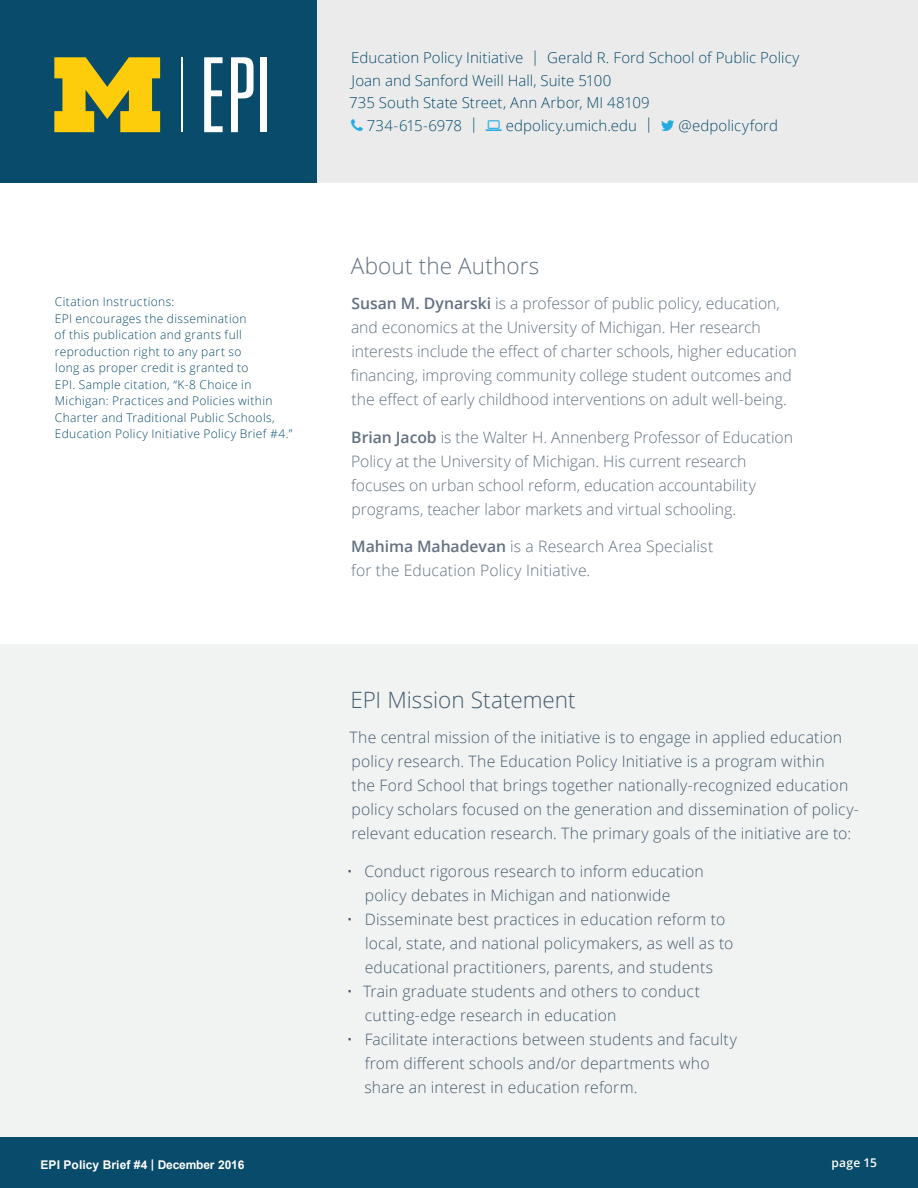
<style>
.page{position:relative;width:918px;height:1188px;background:#fff}
.page>*{position:absolute;margin:0;border:0;box-sizing:border-box;transform-origin:0 0}
.t1{font:300 22.5px "Open Sans";color:#465b6c}
.t2{font:300 22.5px "Open Sans";letter-spacing:.005em;color:#637181}
.t3{font:300 15.75px/24px "Open Sans";letter-spacing:.01em;color:#465b6c}
.t4{font:300 15.75px/24px "Open Sans";color:#637181}
.t5{font:300 15px "Open Sans";letter-spacing:.005em;color:#084b6a}
.t6{font:300 12px/16.5px "Open Sans";letter-spacing:.03em;color:#084b6a}
.t7{font:700 12px "Arial";letter-spacing:.005em;color:#fff}
.t8{font:600 12px "Open Sans";letter-spacing:.02em;color:#fff}
.s1{font-weight:600}
</style>
<div class="page">
<div style="left:0;top:645px;width:918px;height:543px;background:#f1f3f3"></div>
<div style="left:0;top:1137px;width:918px;height:51px;background:#084b6a"></div>
<div style="left:0;top:0;width:918px;height:182px;background:#084b6a"></div>
<hr style="left:181px;top:57px;width:2px;height:75px;background:#fff">
<svg style="left:54px;top:57px;width:106px;height:75px"></svg>
<svg style="left:204px;top:57px;width:19px;height:75px"></svg>
<svg style="left:231px;top:57px;width:23px;height:75px"></svg>
<div style="left:260px;top:57px;width:7px;height:75px;background:#fff"></div>
<div style="left:317px;top:0;width:601px;height:182px;background:#ebebec"></div>
<p class="t5" style="left:351px;top:47px;width:450px">Education Policy Initiative | Gerald R. Ford School of Public Policy</p>
<p class="t5" style="left:352px;top:70px;width:261px">Joan and Sanford Weill Hall, Suite 5100</p>
<p class="t5" style="left:349px;top:92px;width:302px">735 South State Street, Ann Arbor, MI 48109</p>
<p class="t5" style="left:367px;top:115px;width:113px">734-615-6978 |</p>
<p class="t5" style="left:506px;top:115px;width:149px">edpolicy.umich.edu |</p>
<p class="t5" style="left:679px;top:115px;width:101px">@edpolicyford</p>
<p class="t6" style="left:55px;top:293px;width:239px">Citation Instructions:<br>EPI encourages the dissemination<br>of this publication and grants full reproduction right to any part so<br>long as proper credit is granted to<br>EPI. Sample citation, “K-8 Choice in Michigan: Practices and Policies within Charter and Traditional Public Schools, Education Policy Initiative Policy Brief #4.”</p>
<h1 class="t2" style="left:351px;top:250px;width:190px">About the Authors</h1>
<p class="t4" style="left:351px;top:291px;width:447px"><span class="s1">Susan M. Dynarski</span> is a professor of public policy, education, and economics at the University of Michigan. Her research interests include the effect of charter schools, higher education financing, improving community college student outcomes and the effect of early childhood interventions on adult well-being.</p>
<p class="t4" style="left:351px;top:424px;width:443px"><span class="s1">Brian Jacob</span> is the Walter H. Annenberg Professor of Education Policy at the University of Michigan. His current research focuses on urban school reform, education accountability programs, teacher labor markets and virtual schooling.</p>
<p class="t4" style="left:351px;top:534px;width:364px"><span class="s1">Mahima Mahadevan</span> is a Research Area Specialist for the Education Policy Initiative.</p>
<h1 class="t1" style="left:351px;top:684px;width:227px">EPI Mission Statement</h1>
<p class="t3" style="left:350px;top:725px;width:511px">The central mission of the initiative is to engage in applied education policy research. The Education Policy Initiative is a program within<br>the Ford School that brings together nationally-recognized education policy scholars focused on the generation and dissemination of policy&shy;relevant education research. The primary goals of the initiative are to:</p>
<p class="t3" style="left:365px;top:859px;width:340px;text-indent:-18px">• Conduct rigorous research to inform education policy debates in Michigan and nationwide</p>
<p class="t3" style="left:365px;top:907px;width:370px;text-indent:-18px">• Disseminate best practices in education reform to local, state, and national policymakers, as well as to educational practitioners, parents, and students</p>
<p class="t3" style="left:365px;top:979px;width:337px;text-indent:-18px">• Train graduate students and others to conduct cutting-edge research in education</p>
<p class="t3" style="left:365px;top:1027px;width:374px;text-indent:-18px">• Facilitate interactions between students and faculty from different schools and/or departments who share an interest in education reform.</p>
<p class="t7" style="left:40px;top:1157px;width:205px">EPI Policy Brief #4 | December 2016</p>
<p class="t8" style="left:832px;top:1155px;width:47px">page 15</p>
</div>
